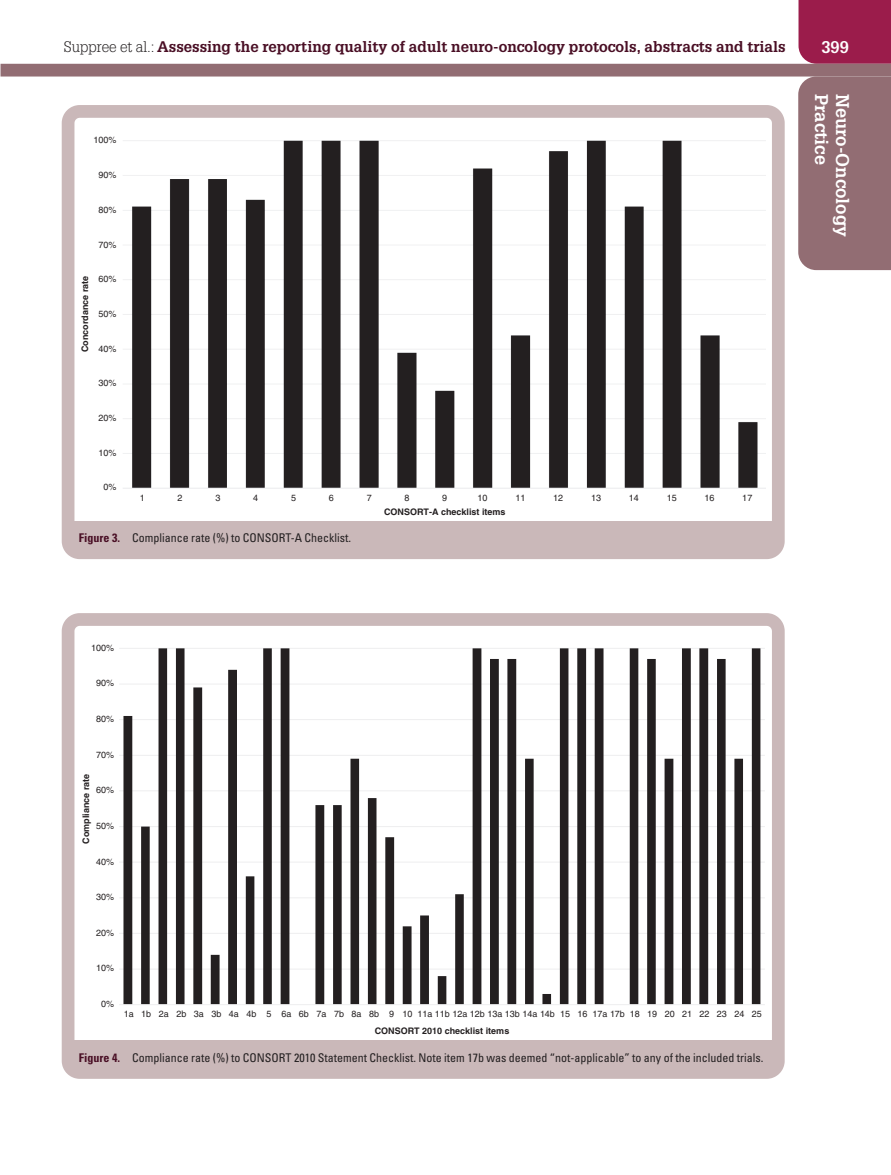
<style>
.page{position:relative;width:891px;height:1175px;background:#fff}
.page>*{position:absolute;margin:0;border:0;box-sizing:border-box;transform-origin:0 0}
.t1{font:700 18px "Glypha LT Std";color:#fff}
.t2{font:700 16.5px "Glypha LT Std";color:#fff}
.t3{font:700 15px "Glypha LT Std";color:#490e24}
.t4{font:condensed 12px "Univers LT Std";color:#231f20}
.t5{font:9px "Helvetica";color:#231f20}
.t6{font:700 9px "Helvetica";color:#231f20}
.s1{font-weight:300;color:#231f20}
.s2{font-weight:700;color:#490e24}
</style>
<div class="page">
<div style="left:799px;top:0;width:92px;height:64px;background:#9b1c4b"></div>
<div style="left:1px;top:64px;width:890px;height:12px;background:#926d73"></div>
<div style="left:798px;top:76px;width:93px;height:194px;background:#926d73"></div>
<img style="left:123px;top:140px;width:643px;height:349px">
<div style="left:73px;top:521px;width:700px;height:28px;background:#cab8b9"></div>
<div style="left:62px;top:105px;width:723px;height:454px;border:13px solid #cab8b9;border-radius:12px"></div>
<hr style="left:119px;top:648px;width:646px;height:1px;background:#eeeeef">
<hr style="left:119px;top:683px;width:646px;height:1px;background:#eeeeef">
<hr style="left:119px;top:719px;width:646px;height:1px;background:#eeeeef">
<hr style="left:119px;top:755px;width:646px;height:1px;background:#eeeeef">
<hr style="left:119px;top:790px;width:646px;height:1px;background:#eeeeef">
<hr style="left:119px;top:826px;width:646px;height:1px;background:#eeeeef">
<hr style="left:119px;top:861px;width:646px;height:1px;background:#eeeeef">
<hr style="left:119px;top:897px;width:646px;height:1px;background:#eeeeef">
<hr style="left:119px;top:933px;width:646px;height:1px;background:#eeeeef">
<hr style="left:119px;top:968px;width:646px;height:1px;background:#eeeeef">
<svg style="left:123px;top:648px;width:637px;height:356px"></svg>
<hr style="left:119px;top:1004px;width:646px;height:1px;background:#eeeeef">
<div style="left:73px;top:1040px;width:700px;height:29px;background:#cab8b9"></div>
<div style="left:62px;top:613px;width:723px;height:465px;border:13px solid #cab8b9;border-radius:12px"></div>
<h3 class="t3" style="left:64px;top:37px;width:723px"><span class="s1">Suppree et al.:</span> Assessing the reporting quality of adult neuro-oncology protocols, abstracts and trials</h3>
<h2 class="t2" style="left:821px;top:37px;width:29px">399</h2>
<h1 class="t1" style="left:833px;top:94px;width:85px;rotate:90deg">Oncology</h1>
<h1 class="t1" style="left:833px;top:94px;width:73px;rotate:90deg">Practice</h1>
<h1 class="t1" style="left:854px;top:94px;width:145px;rotate:90deg">Neuro-Oncology</h1>
<p class="t5" style="left:94px;top:135px;width:25px">100%</p>
<p class="t5" style="left:99px;top:170px;width:20px">90%</p>
<p class="t5" style="left:99px;top:204px;width:20px">80%</p>
<p class="t5" style="left:99px;top:239px;width:20px">70%</p>
<p class="t5" style="left:99px;top:274px;width:20px">60%</p>
<p class="t5" style="left:99px;top:308px;width:20px">50%</p>
<p class="t6" style="left:80px;top:352px;width:78px;rotate:-90deg">Concordance rate</p>
<p class="t5" style="left:99px;top:343px;width:20px">40%</p>
<p class="t5" style="left:99px;top:378px;width:20px">30%</p>
<p class="t5" style="left:99px;top:412px;width:20px">20%</p>
<p class="t5" style="left:99px;top:447px;width:20px">10%</p>
<p class="t5" style="left:104px;top:482px;width:15px">0%</p>
<p class="t5" style="left:478px;top:492px;width:12px">10</p>
<p class="t5" style="left:515px;top:492px;width:12px">11</p>
<p class="t5" style="left:553px;top:492px;width:12px">12</p>
<p class="t5" style="left:591px;top:492px;width:12px">13</p>
<p class="t5" style="left:629px;top:492px;width:12px">14</p>
<p class="t5" style="left:667px;top:492px;width:12px">15</p>
<p class="t5" style="left:705px;top:492px;width:12px">16</p>
<p class="t5" style="left:742px;top:492px;width:12px">17</p>
<p class="t5" style="left:140px;top:492px;width:7px">1</p>
<p class="t5" style="left:178px;top:492px;width:7px">2</p>
<p class="t5" style="left:215px;top:492px;width:7px">3</p>
<p class="t5" style="left:253px;top:492px;width:7px">4</p>
<p class="t5" style="left:291px;top:492px;width:7px">5</p>
<p class="t5" style="left:329px;top:492px;width:7px">6</p>
<p class="t5" style="left:367px;top:492px;width:7px">7</p>
<p class="t5" style="left:405px;top:492px;width:7px">8</p>
<p class="t5" style="left:442px;top:492px;width:7px">9</p>
<p class="t6" style="left:384px;top:506px;width:123px">CONSORT-A checklist items</p>
<h3 class="t4" style="left:79px;top:530px;width:274px"><span class="s2">Figure 3.</span> Compliance rate (%) to CONSORT-A Checklist.</h3>
<p class="t5" style="left:91px;top:642px;width:25px">100%</p>
<p class="t5" style="left:96px;top:678px;width:20px">90%</p>
<p class="t5" style="left:96px;top:713px;width:20px">80%</p>
<p class="t5" style="left:96px;top:749px;width:20px">70%</p>
<p class="t5" style="left:96px;top:785px;width:20px">60%</p>
<p class="t5" style="left:96px;top:820px;width:20px">50%</p>
<p class="t6" style="left:81px;top:843px;width:72px;rotate:-90deg">Compliance rate</p>
<p class="t5" style="left:96px;top:856px;width:20px">40%</p>
<p class="t5" style="left:96px;top:891px;width:20px">30%</p>
<p class="t5" style="left:96px;top:927px;width:20px">20%</p>
<p class="t5" style="left:96px;top:963px;width:20px">10%</p>
<p class="t5" style="left:101px;top:998px;width:15px">0%</p>
<p class="t5" style="left:124px;top:1008px;width:640px">1a 1b 2a 2b 3a 3b 4a 4b 5 6a 6b 7a 7b 8a 8b 9 10 11a 11b 12a 12b 13a 13b 14a 14b 15 16 17a 17b 18 19 20 21 22 23 24 25</p>
<h3 class="t4" style="left:79px;top:1049px;width:686px"><span class="s2">Figure 4.</span> Compliance rate (%) to CONSORT 2010 Statement Checklist. Note item 17b was deemed “not-applicable” to any of the included trials.</h3>
<p class="t6" style="left:375px;top:1025px;width:136px">CONSORT 2010 checklist items</p>
</div>
